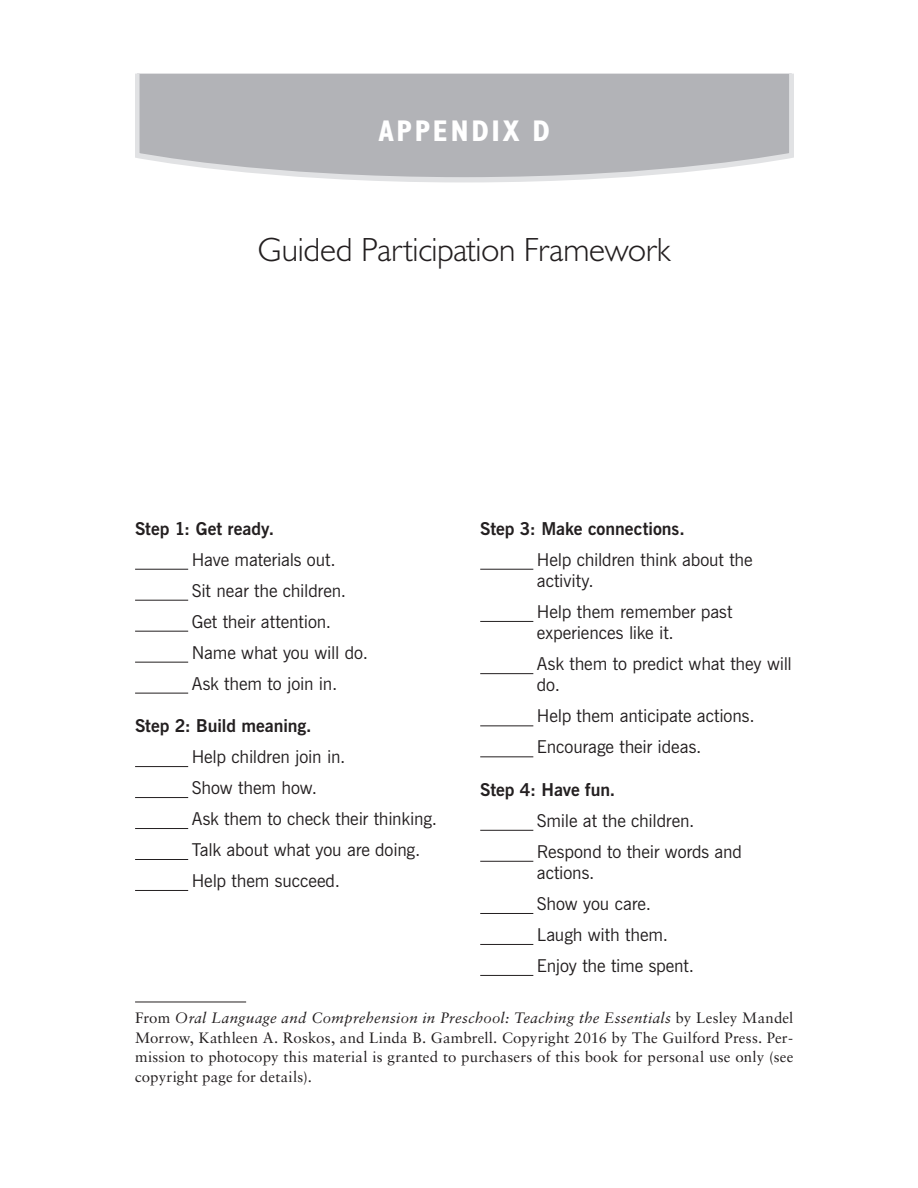
<style>
.page{position:relative;width:918px;height:1188px;background:#fff}
.page>*{position:absolute;margin:0;border:0;box-sizing:border-box;transform-origin:0 0}
.t1{font:300 33.6px "Humanist 521 BT";letter-spacing:-.005em;color:#231f20}
.t2{font:700 condensed 30.15px "Humanist 521 BT";letter-spacing:.1em;color:#fff}
.t3{font:17.7px/31px "News Gothic BT";letter-spacing:-.01em;color:#231f20}
.t4{font:700 17.7px "News Gothic BT";color:#231f20}
.t5{font:15px/19.5px "Sabon";letter-spacing:.015em;color:#231f20;text-align:justify}
.s1{font-style:italic}
</style>
<div class="page">
<svg style="left:135px;top:74px;width:659px;height:109px;background:#babbbf"></svg>
<hr style="left:135px;top:1002px;width:111px;height:1px;background:#231f20">
<hr style="left:135px;top:569px;width:53px;height:1px;background:#231f20">
<hr style="left:135px;top:600px;width:53px;height:1px;background:#231f20">
<hr style="left:135px;top:631px;width:53px;height:1px;background:#231f20">
<hr style="left:135px;top:662px;width:53px;height:1px;background:#231f20">
<hr style="left:135px;top:693px;width:53px;height:1px;background:#231f20">
<hr style="left:135px;top:766px;width:53px;height:1px;background:#231f20">
<hr style="left:135px;top:797px;width:53px;height:1px;background:#231f20">
<hr style="left:135px;top:828px;width:53px;height:1px;background:#231f20">
<hr style="left:135px;top:859px;width:53px;height:1px;background:#231f20">
<hr style="left:135px;top:890px;width:53px;height:1px;background:#231f20">
<hr style="left:480px;top:569px;width:53px;height:1px;background:#231f20">
<hr style="left:480px;top:621px;width:53px;height:1px;background:#231f20">
<hr style="left:480px;top:673px;width:53px;height:1px;background:#231f20">
<hr style="left:480px;top:725px;width:53px;height:1px;background:#231f20">
<hr style="left:480px;top:756px;width:53px;height:1px;background:#231f20">
<hr style="left:480px;top:830px;width:53px;height:1px;background:#231f20">
<hr style="left:480px;top:861px;width:53px;height:1px;background:#231f20">
<hr style="left:480px;top:913px;width:53px;height:1px;background:#231f20">
<hr style="left:480px;top:944px;width:53px;height:1px;background:#231f20">
<hr style="left:480px;top:975px;width:53px;height:1px;background:#231f20">
<h2 class="t2" style="left:379px;top:120px;width:173px">APPENDIX D</h2>
<h1 class="t1" style="left:258px;top:237px;width:414px">Guided Participation Framework</h1>
<p class="t4" style="left:135px;top:520px;width:141px">Step 1: Get ready.</p>
<p class="t3" style="left:192px;top:545px;width:178px">Have materials out.<br>Sit near the children.<br>Get their attention.<br>Name what you will do.<br>Ask them to join in.</p>
<p class="t4" style="left:135px;top:718px;width:178px">Step 2: Build meaning.</p>
<p class="t3" style="left:192px;top:742px;width:247px">Help children join in.<br>Show them how.<br>Ask them to check their thinking.<br>Talk about what you are doing.<br>Help them succeed.</p>
<p class="t4" style="left:480px;top:520px;width:206px">Step 3: Make connections.</p>
<p class="t3" style="left:537px;top:550px;width:217px;line-height:21.3px">Help children think about the activity.</p>
<p class="t3" style="left:537px;top:602px;width:197px;line-height:21.3px">Help them remember past experiences like it.</p>
<p class="t3" style="left:537px;top:654px;width:257px;line-height:21.3px">Ask them to predict what they will do.</p>
<p class="t3" style="left:537px;top:701px;width:219px">Help them anticipate actions.<br>Encourage their ideas.</p>
<p class="t4" style="left:480px;top:781px;width:137px">Step 4: Have fun.</p>
<p class="t3" style="left:537px;top:806px;width:207px">Smile at the children.<br>Respond to their words and</p>
<p class="t3" style="left:537px;top:858px;width:159px">actions.<br>Show you care.<br>Laugh with them.<br>Enjoy the time spent.</p>
<p class="t5" style="left:135px;top:1010px;width:660px">From <span class="s1">Oral Language and Comprehension in Preschool: Teaching the Essentials</span> by Lesley Mandel Morrow, Kathleen A. Roskos, and Linda B. Gambrell. Copyright 2016 by The Guilford Press. Per&shy;mission to photocopy this material is granted to purchasers of this book for personal use only (see copyright page for details).</p>
</div>
